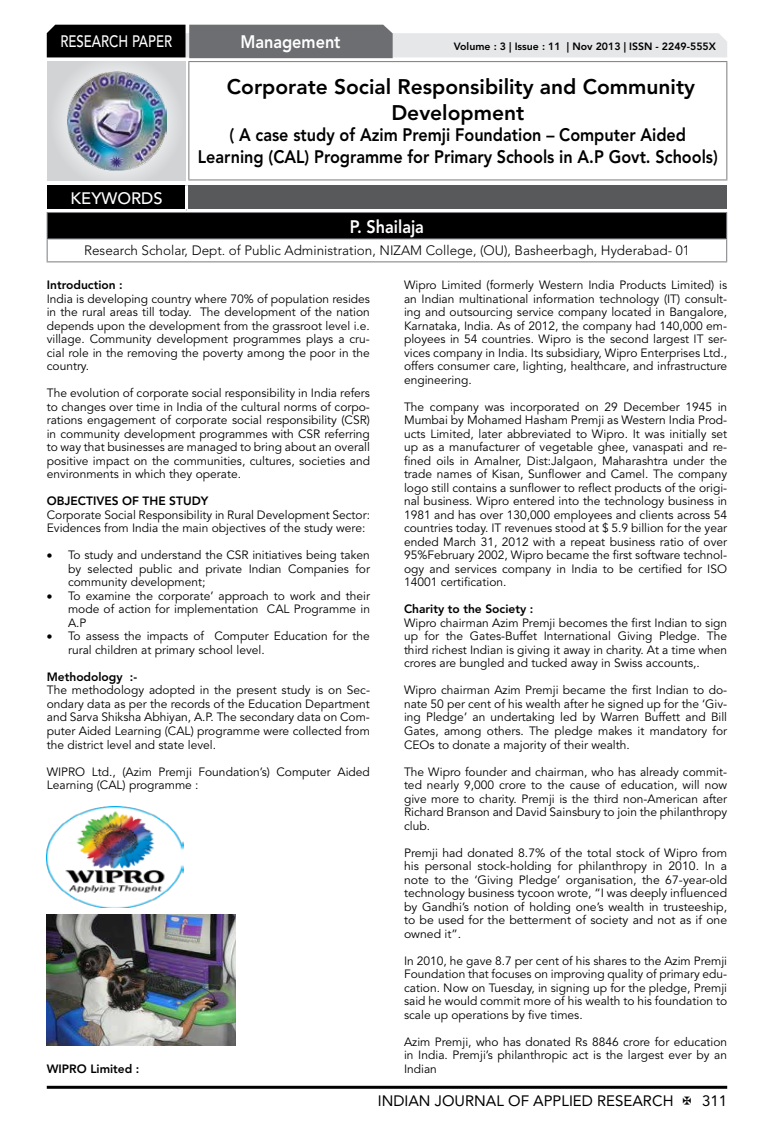
<style>
.page{position:relative;width:774px;height:1136px;background:#fff}
.page>*{position:absolute;margin:0;border:0;box-sizing:border-box;transform-origin:0 0}
.t1{font:800 21px/25.2px "Avenir LT Std";color:#000;text-align:center}
.t2{font:800 18px/21.6px "Avenir LT Std";color:#000;text-align:center;scale:.9 1}
.t3{font:800 18px "Avenir LT Std";color:#fff;scale:.9 1}
.t4{font:500 16.5px "Avenir LT Std";color:#fff;scale:.8 1}
.t5{font:500 16.5px "Avenir LT Std";color:#fff}
.t6{font:15px "Avenir LT Std";color:#000}
.t7{font:300 13.5px "Avenir LT Std";color:#000}
.t8{font:12px/13.5px "Avenir LT Std";color:#000;text-align:justify}
.t9{font:800 12px "Avenir LT Std";color:#000}
.t10{font:800 10.5px "Avenir LT Std";color:#000}
</style>
<div class="page">
<hr style="left:47px;top:1085px;width:680px;height:3px;background:#000">
<div style="left:48px;top:62px;width:137px;height:118px;background:linear-gradient(to right,#d9dadb,#d9dadb)"></div>
<img style="left:68px;top:71px;width:99px;height:100px">
<svg style="left:47px;top:25px;width:680px;height:33px;background:#979899"></svg>
<hr style="left:188px;top:61px;width:539px;height:1px;background:#808285">
<hr style="left:188px;top:62px;width:1px;height:117px;background:#808285">
<hr style="left:726px;top:62px;width:1px;height:117px;background:#808285">
<hr style="left:188px;top:179px;width:539px;height:1px;background:#808285">
<div style="left:47px;top:212px;width:680px;height:27px;background:#000"></div>
<hr style="left:47px;top:212px;width:680px;height:1px;background:#808285">
<hr style="left:47px;top:238px;width:680px;height:1px;background:#808285">
<svg style="left:47px;top:213px;width:1px;height:48px"></svg>
<svg style="left:726px;top:213px;width:1px;height:48px"></svg>
<hr style="left:47px;top:261px;width:680px;height:1px;background:#808285">
<div style="left:47px;top:185px;width:139px;height:25px;background:#000"></div>
<div style="left:186px;top:185px;width:541px;height:25px;background:#58595b"></div>
<hr style="left:185px;top:185px;width:3px;height:24px;background:#fff">
<hr style="left:47px;top:209px;width:139px;height:3px;background:#fff">
<hr style="left:186px;top:209px;width:541px;height:3px;background:#fff">
<img style="left:47px;top:806px;width:137px;height:101px">
<img style="left:47px;top:914px;width:188px;height:131px">
<h3 class="t4" style="left:60px;top:32px;width:139px">RESEARCH PAPER</h3>
<h2 class="t3" style="left:240px;top:31px;width:113px">Management</h2>
<p class="t10" style="left:454px;top:41px;width:264px">Volume : 3 | Issue : 11 | Nov 2013 | ISSN - 2249-555X</p>
<h1 class="t1" style="left:227px;top:75px;width:470px">Corporate Social Responsibility and Community<br>Development</h1>
<h2 class="t2" style="left:198px;top:124px;width:579px">( A case study of Azim Premji Foundation – Computer Aided<br>Learning (CAL) Programme for Primary Schools in A.P Govt. Schools)</h2>
<h3 class="t5" style="left:71px;top:189px;width:94px">KEYWORDS</h3>
<h2 class="t3" style="left:350px;top:215px;width:84px">P. Shailaja</h2>
<p class="t7" style="left:84px;top:243px;width:607px">Research Scholar, Dept. of Public Administration, NIZAM College, (OU), Basheerbagh, Hyderabad- 01</p>
<p class="t9" style="left:47px;top:278px;width:77px">Introduction :</p>
<p class="t8" style="left:47px;top:292px;width:325px">India is developing country where 70% of population resides in the rural areas till today. The development of the nation depends upon the development from the grassroot level i.e. village. Community development programmes plays a cru&shy;cial role in the removing the poverty among the poor in the country.</p>
<p class="t8" style="left:47px;top:386px;width:325px">The evolution of corporate social responsibility in India refers to changes over time in India of the cultural norms of corpo&shy;rations engagement of corporate social responsibility (CSR) in community development programmes with CSR referring to way that businesses are managed to bring about an overall positive impact on the communities, cultures, societies and environments in which they operate.</p>
<p class="t9" style="left:47px;top:494px;width:163px">OBJECTIVES OF THE STUDY</p>
<p class="t8" style="left:47px;top:508px;width:325px">Corporate Social Responsibility in Rural Development Sector:<br>Evidences from India the main objectives of the study were:</p>
<p class="t8" style="left:68px;top:548px;width:303px;text-indent:-21px">• To study and understand the CSR initiatives being taken by selected public and private Indian Companies for community development;</p>
<p class="t8" style="left:68px;top:589px;width:303px;text-indent:-21px">• To examine the corporate’ approach to work and their mode of action for implementation CAL Programme in A.P</p>
<p class="t8" style="left:68px;top:629px;width:303px;text-indent:-21px">• To assess the impacts of Computer Education for the rural children at primary school level.</p>
<p class="t9" style="left:47px;top:669px;width:92px">Methodology :-</p>
<p class="t8" style="left:47px;top:683px;width:325px">The methodology adopted in the present study is on Sec&shy;ondary data as per the records of the Education Department and Sarva Shiksha Abhiyan, A.P. The secondary data on Com&shy;puter Aided Learning (CAL) programme were collected from the district level and state level.</p>
<p class="t8" style="left:47px;top:764px;width:325px">WIPRO Ltd., (Azim Premji Foundation’s) Computer Aided<br>Learning (CAL) programme :</p>
<p class="t9" style="left:47px;top:1061px;width:94px">WIPRO Limited :</p>
<p class="t8" style="left:404px;top:278px;width:325px">Wipro Limited (formerly Western India Products Limited) is an Indian multinational information technology (IT) consult&shy;ing and outsourcing service company located in Bangalore, Karnataka, India. As of 2012, the company had 140,000 em&shy;ployees in 54 countries. Wipro is the second largest IT ser&shy;vices company in India. Its subsidiary, Wipro Enterprises Ltd., offers consumer care, lighting, healthcare, and infrastructure engineering.</p>
<p class="t8" style="left:404px;top:400px;width:325px">The company was incorporated on 29 December 1945 in Mumbai by Mohamed Hasham Premji as Western India Prod&shy;ucts Limited, later abbreviated to Wipro. It was initially set up as a manufacturer of vegetable ghee, vanaspati and re&shy;fined oils in Amalner, Dist:Jalgaon, Maharashtra under the trade names of Kisan, Sunflower and Camel. The company logo still contains a sunflower to reflect products of the origi&shy;nal business. Wipro entered into the technology business in 1981 and has over 130,000 employees and clients across 54 countries today. IT revenues stood at $ 5.9 billion for the year ended March 31, 2012 with a repeat business ratio of over 95%February 2002, Wipro became the first software technol&shy;ogy and services company in India to be certified for ISO 14001 certification.</p>
<p class="t9" style="left:404px;top:602px;width:131px">Charity to the Society :</p>
<p class="t8" style="left:404px;top:616px;width:325px">Wipro chairman Azim Premji becomes the first Indian to sign up for the Gates-Buffet International Giving Pledge. The third richest Indian is giving it away in charity. At a time when crores are bungled and tucked away in Swiss accounts,.</p>
<p class="t8" style="left:404px;top:683px;width:325px">Wipro chairman Azim Premji became the first Indian to do&shy;nate 50 per cent of his wealth after he signed up for the ‘Giv&shy;ing Pledge’ an undertaking led by Warren Buffett and Bill Gates, among others. The pledge makes it mandatory for CEOs to donate a majority of their wealth.</p>
<p class="t8" style="left:404px;top:764px;width:325px">The Wipro founder and chairman, who has already commit&shy;ted nearly 9,000 crore to the cause of education, will now give more to charity. Premji is the third non-American after Richard Branson and David Sainsbury to join the philanthropy club.</p>
<p class="t8" style="left:404px;top:845px;width:325px">Premji had donated 8.7% of the total stock of Wipro from his personal stock-holding for philanthropy in 2010. In a note to the ‘Giving Pledge’ organisation, the 67-year-old technology business tycoon wrote, “I was deeply influenced by Gandhi’s notion of holding one’s wealth in trusteeship, to be used for the betterment of society and not as if one owned it”.</p>
<p class="t8" style="left:404px;top:953px;width:325px">In 2010, he gave 8.7 per cent of his shares to the Azim Premji Foundation that focuses on improving quality of primary edu&shy;cation. Now on Tuesday, in signing up for the pledge, Premji said he would commit more of his wealth to his foundation to scale up operations by five times.</p>
<p class="t8" style="left:404px;top:1034px;width:325px">Azim Premji, who has donated Rs 8846 crore for education in India. Premji’s philanthropic act is the largest ever by an Indian</p>
<p class="t6" style="left:378px;top:1091px;width:297px">INDIAN JOURNAL OF APPLIED RESEARCH</p>
<p class="t6" style="left:702px;top:1091px;width:27px">311</p>
</div>
